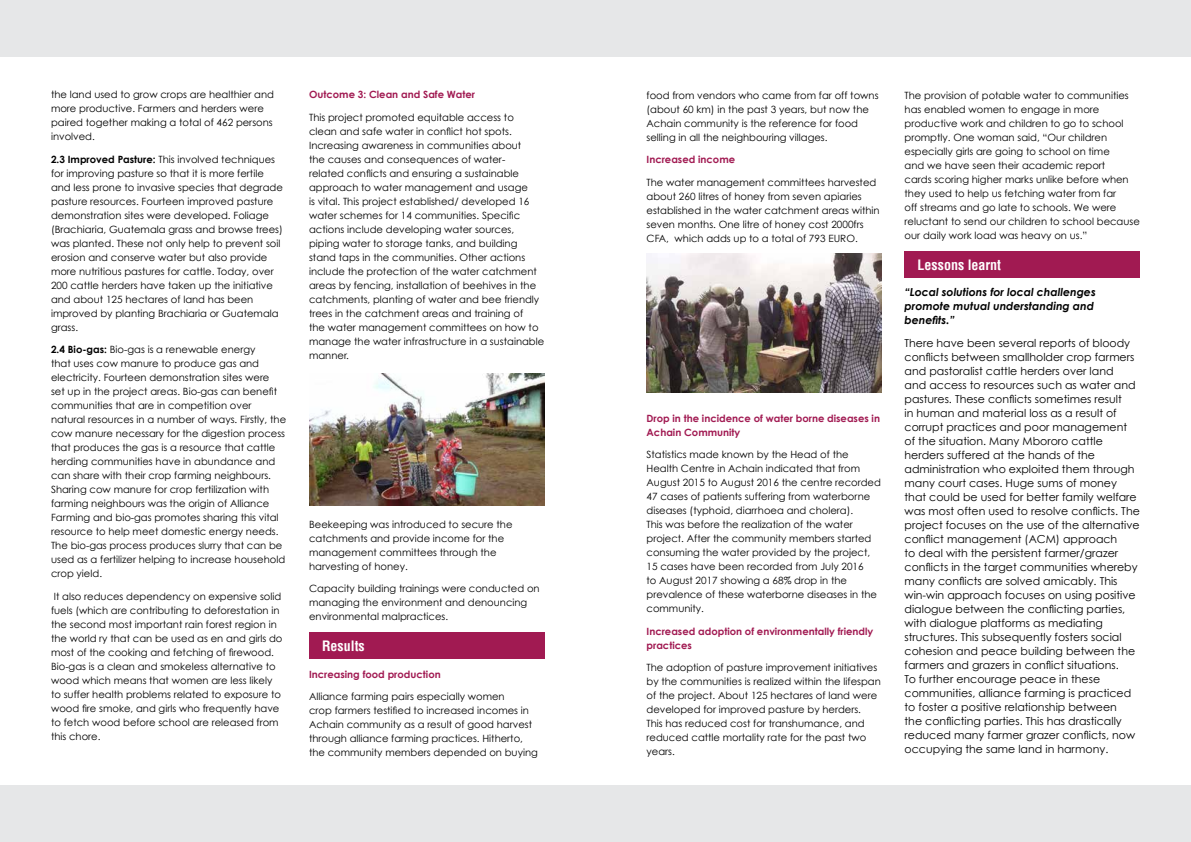
<style>
.page{position:relative;width:1191px;height:842px;background:#fff}
.page>*{position:absolute;margin:0;border:0;box-sizing:border-box;transform-origin:0 0}
.t1{font:700 condensed 14px "Helvetica";color:#fff}
.t2{font:11px/14px "Century Gothic";color:#000}
.t3{font:italic 700 11px/14px "Century Gothic";color:#000}
.t4{font:10px/14px "Century Gothic";color:#000}
.t5{font:700 10px/14px "Century Gothic";color:#a11a52}
.s1{font-weight:700}
</style>
<div class="page">
<div style="left:0;top:0;width:1191px;height:57px;background:#e6e7e8"></div>
<div style="left:0;top:785px;width:1191px;height:57px;background:#e6e7e8"></div>
<img style="left:309px;top:373px;width:235px;height:133px">
<div style="left:309px;top:633px;width:235px;height:26px;background:#a11a52"></div>
<img style="left:646px;top:254px;width:236px;height:138px">
<div style="left:904px;top:251px;width:236px;height:27px;background:#a11a52"></div>
<p class="t4" style="left:51px;top:87px;width:224px">the land used to grow crops are healthier and more productive. Farmers and herders were paired together making a total of 462 persons involved.</p>
<p class="t4" style="left:51px;top:152px;width:233px"><span class="s1">2.3 Improved Pasture:</span> This involved techniques for improving pasture so that it is more fertile and less prone to invasive species that degrade pasture resources. Fourteen improved pasture demonstration sites were developed. Foliage (Brachiaria, Guatemala grass and browse trees) was planted. These not only help to prevent soil erosion and conserve water but also provide more nutritious pastures for cattle. Today, over 200 cattle herders have taken up the initiative and about 125 hectares of land has been improved by planting Brachiaria or Guatemala grass.</p>
<p class="t4" style="left:51px;top:342px;width:237px"><span class="s1">2.4 Bio-gas:</span> Bio-gas is a renewable energy<br>that uses cow manure to produce gas and electricity. Fourteen demonstration sites were<br>set up in the project areas. Bio-gas can benefit communities that are in competition over natural resources in a number of ways. Firstly, the cow manure necessary for the digestion process that produces the gas is a resource that cattle herding communities have in abundance and can share with their crop farming neighbours.<br>Sharing cow manure for crop fertilization with farming neighbours was the origin of Alliance Farming and bio-gas promotes sharing this vital resource to help meet domestic energy needs.<br>The bio-gas process produces slurry that can be used as a fertilizer helping to increase household crop yield.</p>
<p class="t4" style="left:51px;top:589px;width:233px">It also reduces dependency on expensive solid fuels (which are contributing to deforestation in the second most important rain forest region in the world ry that can be used as en and girls do most of the cooking and fetching of firewood.<br>Bio-gas is a clean and smokeless alternative to wood which means that women are less likely to suffer health problems related to exposure to wood fire smoke, and girls who frequently have to fetch wood before school are released from this chore.</p>
<p class="t5" style="left:309px;top:87px;width:167px">Outcome 3: Clean and Safe Water</p>
<p class="t4" style="left:309px;top:110px;width:237px">This project promoted equitable access to clean and safe water in conflict hot spots.<br>Increasing awareness in communities about<br>the causes and consequences of water-<br>related conflicts and ensuring a sustainable approach to water management and usage<br>is vital. This project established/ developed 16 water schemes for 14 communities. Specific actions include developing water sources, piping water to storage tanks, and building stand taps in the communities. Other actions include the protection of the water catchment areas by fencing, installation of beehives in the catchments, planting of water and bee friendly trees in the catchment areas and training of<br>the water management committees on how to manage the water infrastructure in a sustainable manner.</p>
<p class="t4" style="left:309px;top:517px;width:205px">Beekeeping was introduced to secure the catchments and provide income for the management committees through the harvesting of honey.</p>
<p class="t4" style="left:309px;top:581px;width:232px">Capacity building trainings were conducted on managing the environment and denouncing environmental malpractices.</p>
<h1 class="t1" style="left:322px;top:637px;width:44px">Results</h1>
<p class="t5" style="left:309px;top:667px;width:133px">Increasing food production</p>
<p class="t4" style="left:309px;top:689px;width:230px">Alliance farming pairs especially women<br>crop farmers testified to increased incomes in Achain community as a result of good harvest through alliance farming practices. Hitherto, the community members depended on buying</p>
<p class="t4" style="left:646px;top:88px;width:233px">food from vendors who came from far off towns (about 60 km) in the past 3 years, but now the Achain community is the reference for food selling in all the neighbouring villages.</p>
<p class="t5" style="left:646px;top:152px;width:90px">Increased income</p>
<p class="t4" style="left:646px;top:175px;width:235px">The water management committees harvested about 260 litres of honey from seven apiaries established in the water catchment areas within seven months. One litre of honey cost 2000frs CFA, which adds up to a total of 793 EURO.</p>
<p class="t5" style="left:646px;top:411px;width:235px">Drop in the incidence of water borne diseases in<br>Achain Community</p>
<p class="t4" style="left:646px;top:447px;width:236px">Statistics made known by the Head of the Health Centre in Achain indicated that from August 2015 to August 2016 the centre recorded 47 cases of patients suffering from waterborne diseases (typhoid, diarrhoea and cholera).<br>This was before the realization of the water project. After the community members started consuming the water provided by the project, 15 cases have been recorded from July 2016<br>to August 2017 showing a 68% drop in the prevalence of these waterborne diseases in the community.</p>
<p class="t5" style="left:646px;top:624px;width:228px">Increased adoption of environmentally friendly practices</p>
<p class="t4" style="left:646px;top:660px;width:236px">The adoption of pasture improvement initiatives by the communities is realized within the lifespan of the project. About 125 hectares of land were developed for improved pasture by herders.<br>This has reduced cost for transhumance, and reduced cattle mortality rate for the past two years.</p>
<p class="t4" style="left:904px;top:88px;width:237px">The provision of potable water to communities has enabled women to engage in more productive work and children to go to school promptly. One woman said, “Our children especially girls are going to school on time<br>and we have seen their academic report<br>cards scoring higher marks unlike before when they used to help us fetching water from far<br>off streams and go late to schools. We were reluctant to send our children to school because our daily work load was heavy on us.”</p>
<h1 class="t1" style="left:917px;top:255px;width:85px">Lessons learnt</h1>
<p class="t3" style="left:904px;top:285px;width:193px">“Local solutions for local challenges promote mutual understanding and benefits.”</p>
<p class="t2" style="left:904px;top:335px;width:237px">There have been several reports of bloody conflicts between smallholder crop farmers and pastoralist cattle herders over land<br>and access to resources such as water and pastures. These conflicts sometimes result<br>in human and material loss as a result of corrupt practices and poor management of the situation. Many Mbororo cattle herders suffered at the hands of the administration who exploited them through many court cases. Huge sums of money that could be used for better family welfare was most often used to resolve conflicts. The project focuses on the use of the alternative conflict management (ACM) approach<br>to deal with the persistent farmer/grazer conflicts in the target communities whereby many conflicts are solved amicably. This win-win approach focuses on using positive dialogue between the conflicting parties, with dialogue platforms as mediating structures. This subsequently fosters social cohesion and peace building between the farmers and grazers in conflict situations.<br>To further encourage peace in these communities, alliance farming is practiced to foster a positive relationship between<br>the conflicting parties. This has drastically reduced many farmer grazer conflicts, now occupying the same land in harmony.</p>
</div>
